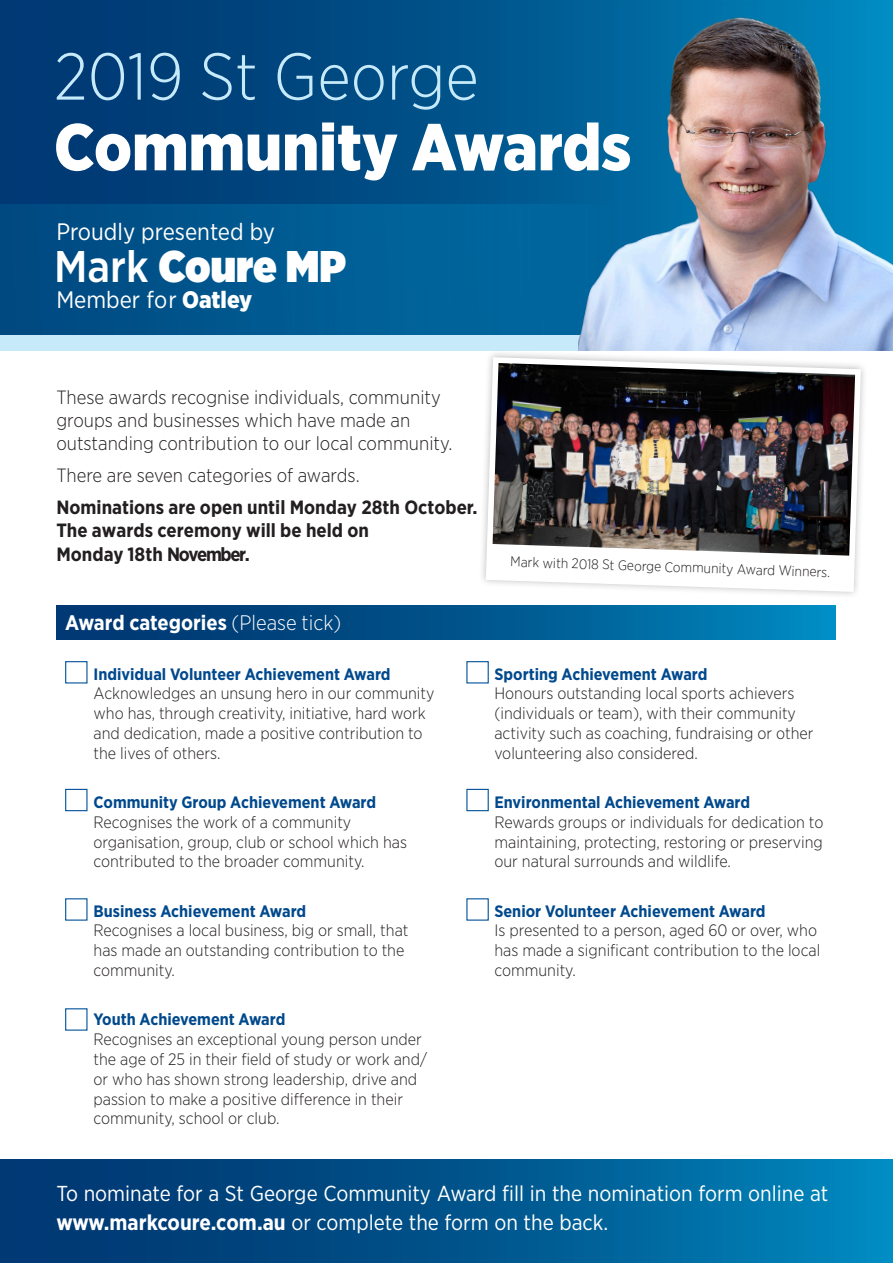
<style>
.page{position:relative;width:893px;height:1263px;background:#fff}
.page>*{position:absolute;margin:0;border:0;box-sizing:border-box;transform-origin:0 0}
.Body_Text{font:900 66px "Gotham Narrow";color:#fff}
.Body_Text-2{font:300 66px "Gotham Narrow";color:#c6eafa}
.Body_Text-3{font:900 44.25px "Gotham Narrow";color:#fff}
.t1{font:23.85px "Gotham Narrow";color:#fff}
.t2{font:21.6px/28.2px "Gotham Narrow";color:#fff}
.t3{font:700 21px "Gotham Narrow";color:#fff}
.t4{font:700 19.2px/32.1px "Gotham Narrow";color:#231f20}
.t5{font:300 19.2px/23px "Gotham Narrow";color:#231f20}
.t6{font:300 16.5px/19.8px "Gotham Narrow";color:#231f20}
.t7{font:700 16.5px "Gotham Narrow";color:#01498d}
.t8{font:300 13.95px "Gotham Narrow";color:#231f20}
.s1{font-weight:500}
.s2{font-weight:900}
.s3{font-weight:300}
.s4{font-weight:700}
</style>
<div class="page">
<div style="left:0;top:330px;width:893px;height:20px;background:#c6eafa"></div>
<div style="left:0;top:0;width:893px;height:335px;background:linear-gradient(to right,#002d68,#0083b8)"></div>
<div style="left:0;top:1159px;width:893px;height:104px;background:linear-gradient(to right,#002d68,#0083b8)"></div>
<svg style="left:0;top:204px;width:578px;height:131px;background:#005990"></svg>
<img style="left:578px;top:4px;width:315px;height:346px">
<img style="left:483px;top:354px;width:381px;height:241px">
<svg style="left:489px;top:544px;width:363px;height:43px"></svg>
<div style="left:56px;top:605px;width:780px;height:34px;background:linear-gradient(to right,#002c67,#0084ba)"></div>
<div style="left:65px;top:661px;width:23px;height:22px;border:1px solid #01529b"></div>
<div style="left:466px;top:661px;width:23px;height:22px;border:1px solid #01529b"></div>
<div style="left:65px;top:789px;width:23px;height:22px;border:1px solid #01529b"></div>
<div style="left:466px;top:789px;width:23px;height:22px;border:1px solid #01529b"></div>
<p class="Body_Text-2" style="left:54px;top:36px;width:426px">2019 St George</p>
<p class="Body_Text" style="left:54px;top:104px;width:579px">Community Awards</p>
<p class="t1" style="left:56px;top:216px;width:220px">Proudly presented by</p>
<p class="Body_Text-3" style="left:54px;top:236px;width:294px"><span class="s1">Mark</span> Coure MP</p>
<p class="t1" style="left:56px;top:285px;width:197px">Member for <span class="s2">Oatley</span></p>
<p class="t5" style="left:56px;top:385px;width:398px">These awards recognise individuals, community groups and businesses which have made an outstanding contribution to our local community.</p>
<p class="t4" style="left:56px;top:459px;width:423px"><span class="s3">There are seven categories of awards.<br></span>Nominations are open until Monday 28th October.</p>
<p class="t4" style="left:56px;top:519px;width:314px;line-height:23.2px">The awards ceremony will be held on<br>Monday 18th November.</p>
<p class="t3" style="left:65px;top:609px;width:278px">Award categories <span class="s3">(Please tick)</span></p>
<p class="t7" style="left:94px;top:663px;width:299px">Individual Volunteer Achievement Award</p>
<p class="t6" style="left:94px;top:683px;width:342px">Acknowledges an unsung hero in our community who has, through creativity, initiative, hard work and dedication, made a positive contribution to the lives of others.</p>
<p class="t7" style="left:94px;top:792px;width:284px">Community Group Achievement Award</p>
<p class="t6" style="left:94px;top:812px;width:315px">Recognises the work of a community organisation, group, club or school which has contributed to the broader community.</p>
<p class="t7" style="left:94px;top:900px;width:214px">Business Achievement Award</p>
<p class="t6" style="left:94px;top:920px;width:316px">Recognises a local business, big or small, that has made an outstanding contribution to the community.</p>
<p class="t7" style="left:94px;top:1009px;width:193px">Youth Achievement Award</p>
<p class="t6" style="left:94px;top:1029px;width:335px">Recognises an exceptional young person under the age of 25 in their field of study or work and/ or who has shown strong leadership, drive and passion to make a positive difference in their community, school or club.</p>
<p class="t8" style="left:511px;top:553px;width:321px;rotate:2deg">Mark with 2018 St George Community Award Winners.</p>
<p class="t7" style="left:494px;top:663px;width:214px">Sporting Achievement Award</p>
<p class="t6" style="left:494px;top:683px;width:321px">Honours outstanding local sports achievers (individuals or team), with their community activity such as coaching, fundraising or other volunteering also considered.</p>
<p class="t7" style="left:494px;top:792px;width:257px">Environmental Achievement Award</p>
<p class="t6" style="left:494px;top:812px;width:330px;text-align:justify">Rewards groups or individuals for dedication to maintaining, protecting, restoring or preserving our natural surrounds and wildlife.</p>
<p class="t7" style="left:494px;top:900px;width:273px">Senior Volunteer Achievement Award</p>
<p class="t6" style="left:494px;top:920px;width:327px">Is presented to a person, aged 60 or over, who has made a significant contribution to the local community.</p>
<p class="t2" style="left:56px;top:1179px;width:773px">To nominate for a St George Community Award fill in the nomination form online at <span class="s4">www.markcoure.com.au</span> or complete the form on the back.</p>
</div>
